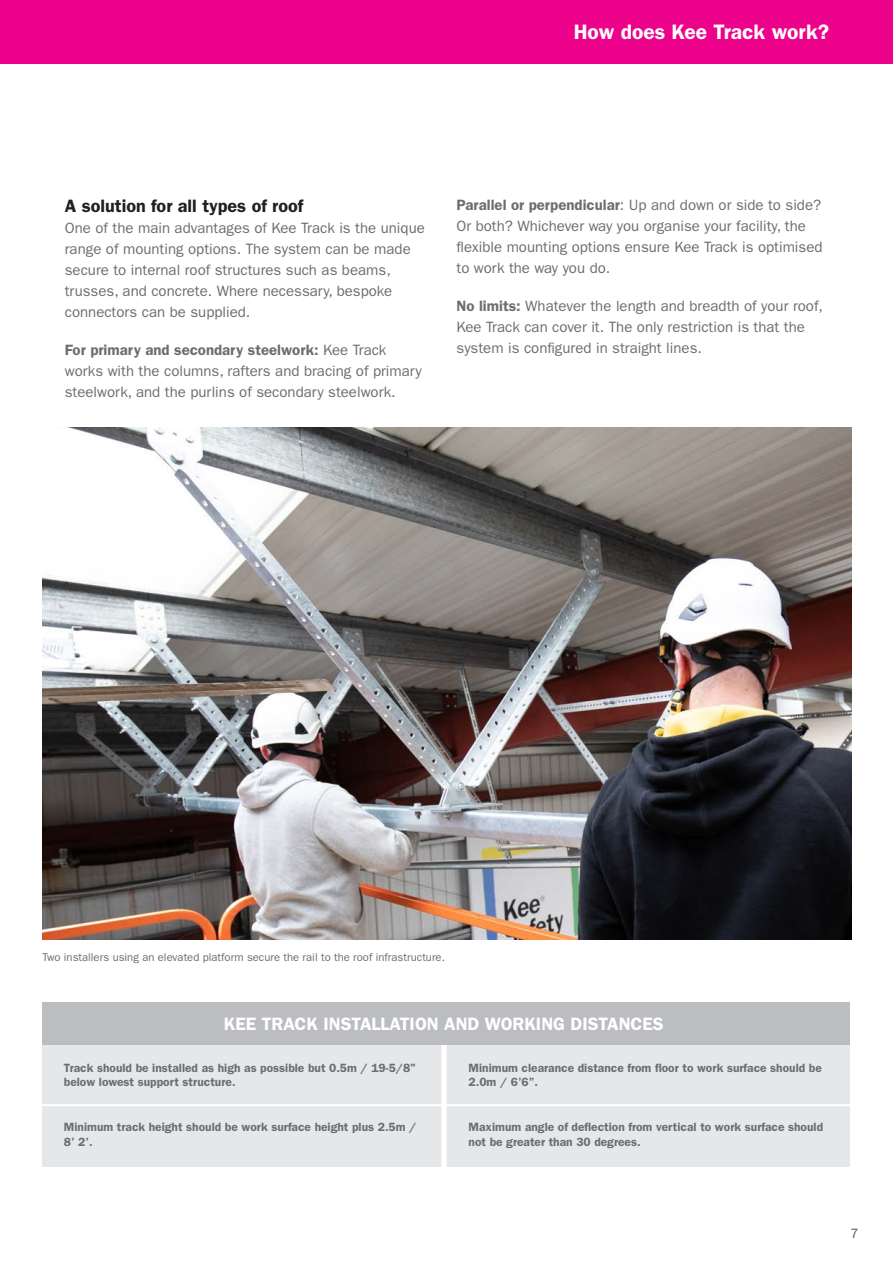
<style>
.page{position:relative;width:893px;height:1263px;background:#fff}
.page>*{position:absolute;margin:0;border:0;box-sizing:border-box;transform-origin:0 0}
.t1{font:600 21px "ITC Franklin Gothic Std";color:#fff}
.t2{font:600 18px "ITC Franklin Gothic Std";color:#fff}
.t3{font:600 18px "ITC Franklin Gothic Std";color:#231f20}
.t4{font:15px/21px "ITC Franklin Gothic Std";color:#6c6d70}
.t5{font:13.5px "ITC Franklin Gothic Std";color:#57585a}
.t6{font:600 12px/14.4px "ITC Franklin Gothic Std";color:#6c6d70}
.Sub_Heading_1{font:11.25px "ITC Franklin Gothic Std";color:#6c6d70}
.s1{font-weight:600}
</style>
<div class="page">
<div style="left:0;top:0;width:893px;height:64px;background:#ed028b"></div>
<img style="left:43px;top:427px;width:808px;height:512px">
<div style="left:43px;top:1002px;width:807px;height:165px;background:#e6e7e9"></div>
<div style="left:441px;top:1002px;width:5px;height:170px;background:#fff"></div>
<div style="left:42px;top:1002px;width:808px;height:43px;background:#bcbdc0"></div>
<hr style="left:32px;top:1104px;width:847px;height:2px;background:#fff">
<p class="t1" style="left:574px;top:19px;width:257px">How does Kee Track work?</p>
<p class="t3" style="left:65px;top:195px;width:240px">A solution for all types of roof</p>
<p class="t4" style="left:65px;top:218px;width:361px">One of the main advantages of Kee Track is the unique range of mounting options. The system can be made secure to internal roof structures such as beams, trusses, and concrete. Where necessary, bespoke connectors can be supplied.</p>
<p class="t4" style="left:65px;top:340px;width:358px"><span class="s1">For primary and secondary steelwork:</span> Kee Track works with the columns, rafters and bracing of primary steelwork, and the purlins of secondary steelwork.</p>
<p class="t4" style="left:457px;top:195px;width:367px"><span class="s1">Parallel or perpendicular</span>: Up and down or side to side?<br>Or both? Whichever way you organise your facility, the flexible mounting options ensure Kee Track is optimised to work the way you do.</p>
<p class="t4" style="left:457px;top:296px;width:368px"><span class="s1">No limits:</span> Whatever the length and breadth of your roof,<br>Kee Track can cover it. The only restriction is that the system is configured in straight lines.</p>
<p class="Sub_Heading_1" style="left:43px;top:950px;width:404px">Two installers using an elevated platform secure the rail to the roof infrastructure.</p>
<p class="t2" style="left:224px;top:1013px;width:441px">KEE TRACK INSTALLATION AND WORKING DISTANCES</p>
<p class="t6" style="left:469px;top:1060px;width:355px">Minimum clearance distance from floor to work surface should be<br>2.0m / 6’6”.</p>
<p class="t6" style="left:64px;top:1120px;width:354px">Minimum track height should be work surface height plus 2.5m /<br>8’ 2’.</p>
<p class="t6" style="left:469px;top:1120px;width:356px">Maximum angle of deflection from vertical to work surface should not be greater than 30 degrees.</p>
<p class="t6" style="left:64px;top:1060px;width:354px">Track should be installed as high as possible but 0.5m / 19-5/8” below lowest support structure.</p>
<p class="t5" style="left:850px;top:1226px;width:10px">7</p>
</div>
